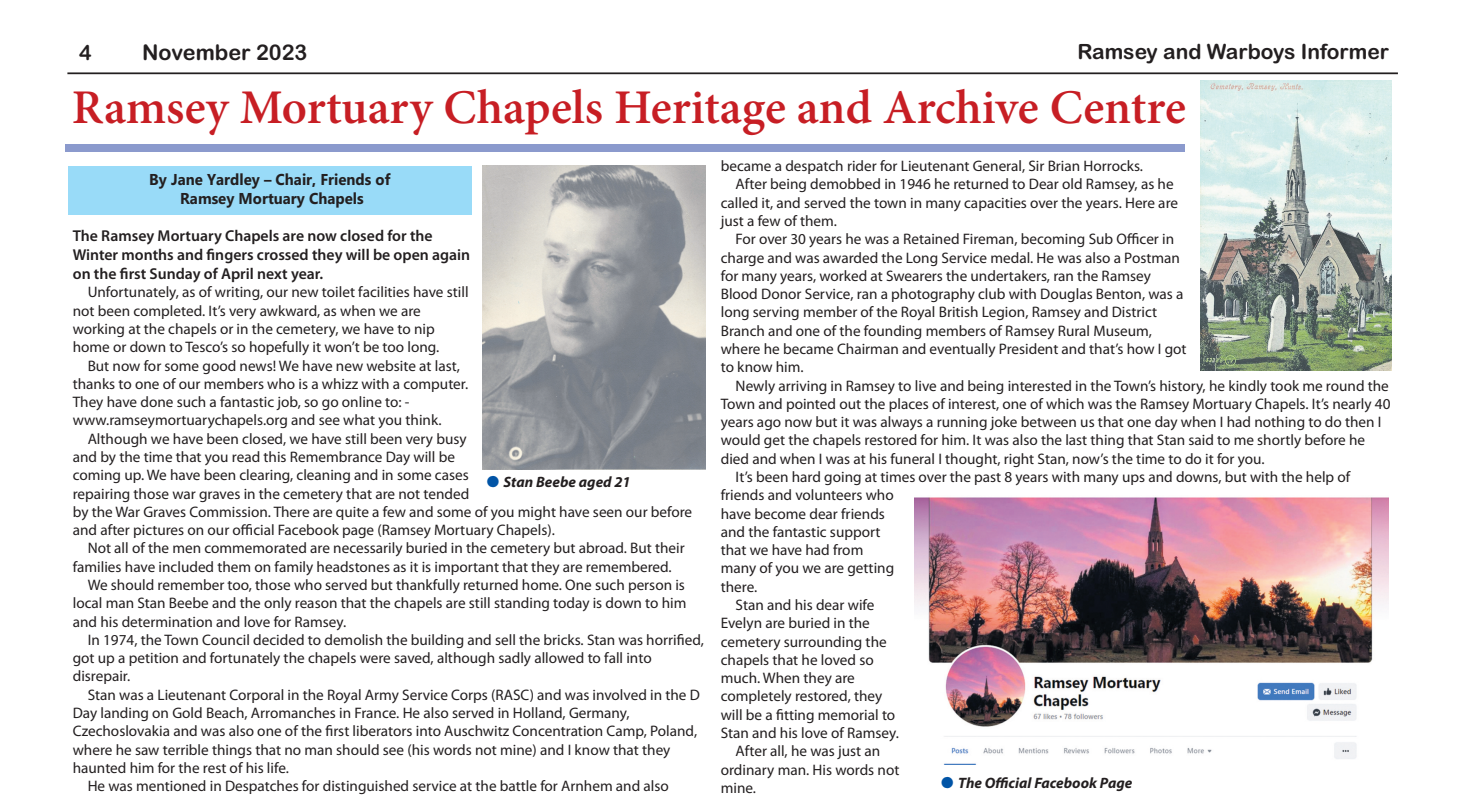
<style>
.page{position:relative;width:1464px;height:805px;background:#fff}
.page>*{position:absolute;margin:0;border:0;box-sizing:border-box;transform-origin:0 0}
.t1{font:700 47.6px "Adobe Hebrew";letter-spacing:-.005em;color:#c71e24}
.t2{font:21.7px "Arial Rounded MT Bold";color:#231f20}
.t3{font:21px "Arial Rounded MT Bold";color:#231f20}
.t4{font:600 15.75px/18.9px "Myriad Pro";color:#231f20}
.t5{font:700 15.75px/18.9px "Microsoft Tai Le";color:#231f20;text-align:center;scale:.95 1}
.t6{font:15.22px/18.2px "Myriad Pro";color:#231f20}
.t7{font:italic 700 15.05px "Myriad Pro";color:#231f20}
.s1{color:#0154a6}
</style>
<div class="page">
<hr style="left:67px;top:72px;width:1330px;height:2px;background:#231f20">
<div style="left:65px;top:144px;width:1119px;height:7px;background:#8b9acd"></div>
<div style="left:68px;top:166px;width:403px;height:48px;background:#99dbf8"></div>
<img style="left:1200px;top:81px;width:191px;height:289px">
<img style="left:483px;top:166px;width:223px;height:303px">
<img style="left:914px;top:497px;width:474px;height:262px">
<h3 class="t3" style="left:79px;top:40px;width:14px">4</h3>
<h2 class="t2" style="left:142px;top:40px;width:167px">November 2023</h2>
<h3 class="t3" style="left:1077px;top:40px;width:313px">Ramsey and Warboys Informer</h3>
<h1 class="t1" style="left:72px;top:90px;width:1115px">Ramsey Mortuary Chapels Heritage and Archive Centre</h1>
<p class="t6" style="left:720px;top:158px;width:424px">became a despatch rider for Lieutenant General, Sir Brian Horrocks.</p>
<p class="t6" style="left:735px;top:176px;width:439px">After being demobbed in 1946 he returned to Dear old Ramsey, as he</p>
<p class="t6" style="left:720px;top:195px;width:459px">called it, and served the town in many capacities over the years. Here are</p>
<p class="t6" style="left:720px;top:213px;width:118px">just a few of them.</p>
<p class="t6" style="left:735px;top:231px;width:440px">For over 30 years he was a Retained Fireman, becoming Sub Officer in</p>
<p class="t6" style="left:720px;top:249px;width:460px">charge and was awarded the Long Service medal. He was also a Postman</p>
<p class="t6" style="left:720px;top:268px;width:431px">for many years, worked at Swearers the undertakers, ran the Ramsey</p>
<p class="t6" style="left:720px;top:286px;width:464px">Blood Donor Service, ran a photography club with Douglas Benton, was a</p>
<p class="t6" style="left:720px;top:304px;width:438px">long serving member of the Royal British Legion, Ramsey and District</p>
<p class="t6" style="left:720px;top:322px;width:433px">Branch and one of the founding members of Ramsey Rural Museum,</p>
<p class="t6" style="left:720px;top:341px;width:467px">where he became Chairman and eventually President and that’s how I got</p>
<p class="t6" style="left:720px;top:359px;width:84px">to know him.</p>
<p class="t6" style="left:735px;top:377px;width:655px">Newly arriving in Ramsey to live and being interested in the Town’s history, he kindly took me round the</p>
<p class="t6" style="left:720px;top:396px;width:671px">Town and pointed out the places of interest, one of which was the Ramsey Mortuary Chapels. It’s nearly 40</p>
<p class="t6" style="left:720px;top:414px;width:662px">years ago now but it was always a running joke between us that one day when I had nothing to do then I</p>
<p class="t6" style="left:720px;top:432px;width:646px">would get the chapels restored for him. It was also the last thing that Stan said to me shortly before he</p>
<p class="t6" style="left:720px;top:450px;width:545px">died and when I was at his funeral I thought, right Stan, now’s the time to do it for you.</p>
<p class="t6" style="left:735px;top:469px;width:616px">It’s been hard going at times over the past 8 years with many ups and downs, but with the help of</p>
<p class="t6" style="left:720px;top:487px;width:174px">friends and volunteers who</p>
<p class="t6" style="left:720px;top:505px;width:166px">have become dear friends</p>
<p class="t6" style="left:720px;top:523px;width:161px">and the fantastic support</p>
<p class="t6" style="left:720px;top:542px;width:144px">that we have had from</p>
<p class="t6" style="left:720px;top:560px;width:175px">many of you we are getting</p>
<p class="t6" style="left:720px;top:578px;width:38px">there.</p>
<p class="t6" style="left:735px;top:596px;width:140px">Stan and his dear wife</p>
<p class="t6" style="left:720px;top:615px;width:151px">Evelyn are buried in the</p>
<p class="t6" style="left:720px;top:633px;width:167px">cemetery surrounding the</p>
<p class="t6" style="left:720px;top:651px;width:154px">chapels that he loved so</p>
<p class="t6" style="left:720px;top:670px;width:136px">much. When they are</p>
<p class="t6" style="left:720px;top:688px;width:163px">completely restored, they</p>
<p class="t6" style="left:720px;top:706px;width:176px">will be a fitting memorial to</p>
<p class="t6" style="left:720px;top:724px;width:180px">Stan and his love of Ramsey.</p>
<p class="t6" style="left:735px;top:743px;width:146px">After all, he was just an</p>
<p class="t6" style="left:720px;top:761px;width:180px">ordinary man. His words not</p>
<p class="t6" style="left:720px;top:779px;width:37px">mine.</p>
<p class="t5" style="left:149px;top:170px;width:255px">By Jane Yardley – Chair, Friends of<br>Ramsey Mortuary Chapels</p>
<p class="t4" style="left:73px;top:227px;width:399px">The Ramsey Mortuary Chapels are now closed for the<br>Winter months and fingers crossed they will be open again on the first Sunday of April next year.</p>
<p class="t6" style="left:73px;top:284px;width:397px;text-indent:15px">Unfortunately, as of writing, our new toilet facilities have still not been completed. It’s very awkward, as when we are working at the chapels or in the cemetery, we have to nip home or down to Tesco’s so hopefully it won’t be too long.</p>
<p class="t6" style="left:73px;top:357px;width:397px;text-indent:15px">But now for some good news! We have new website at last, thanks to one of our members who is a whizz with a computer.<br>They have done such a fantastic job, so go online to: - www.ramseymortuarychapels.org and see what you think.</p>
<p class="t6" style="left:73px;top:430px;width:621px;text-indent:15px">Although we have been closed, we have still been very busy<br>and by the time that you read this Remembrance Day will be<br>coming up. We have been clearing, cleaning and in some cases<br>repairing those war graves in the cemetery that are not tended<br>by the War Graves Commission. There are quite a few and some of you might have seen our before and after pictures on our official Facebook page (Ramsey Mortuary Chapels).</p>
<p class="t6" style="left:88px;top:540px;width:598px">Not all of the men commemorated are necessarily buried in the cemetery but abroad. But their</p>
<p class="t6" style="left:73px;top:558px;width:600px">families have included them on family headstones as it is important that they are remembered.</p>
<p class="t6" style="left:88px;top:576px;width:599px">We should remember too, those who served but thankfully returned home. One such person is</p>
<p class="t6" style="left:73px;top:595px;width:615px">local man Stan Beebe and the only reason that the chapels are still standing today is down to him</p>
<p class="t6" style="left:73px;top:613px;width:275px">and his determination and love for Ramsey.</p>
<p class="t6" style="left:88px;top:631px;width:618px">In 1974, the Town Council decided to demolish the building and sell the bricks. Stan was horrified,</p>
<p class="t6" style="left:73px;top:650px;width:580px">got up a petition and fortunately the chapels were saved, although sadly allowed to fall into</p>
<p class="t6" style="left:73px;top:668px;width:59px">disrepair.</p>
<p class="t6" style="left:88px;top:686px;width:614px">Stan was a Lieutenant Corporal in the Royal Army Service Corps (RASC) and was involved in the D</p>
<p class="t6" style="left:73px;top:704px;width:558px">Day landing on Gold Beach, Arromanches in France. He also served in Holland, Germany,</p>
<p class="t6" style="left:73px;top:723px;width:626px">Czechoslovakia and was also one of the first liberators into Auschwitz Concentration Camp, Poland,</p>
<p class="t6" style="left:73px;top:741px;width:599px">where he saw terrible things that no man should see (his words not mine) and I know that they</p>
<p class="t6" style="left:73px;top:759px;width:218px">haunted him for the rest of his life.</p>
<p class="t6" style="left:88px;top:777px;width:583px">He was mentioned in Despatches for distinguished service at the battle for Arnhem and also</p>
<p class="t7" style="left:487px;top:476px;width:145px"><span class="s1">●</span> Stan Beebe aged 21</p>
<p class="t7" style="left:941px;top:777px;width:193px"><span class="s1">●</span> The Official Facebook Page</p>
</div>
